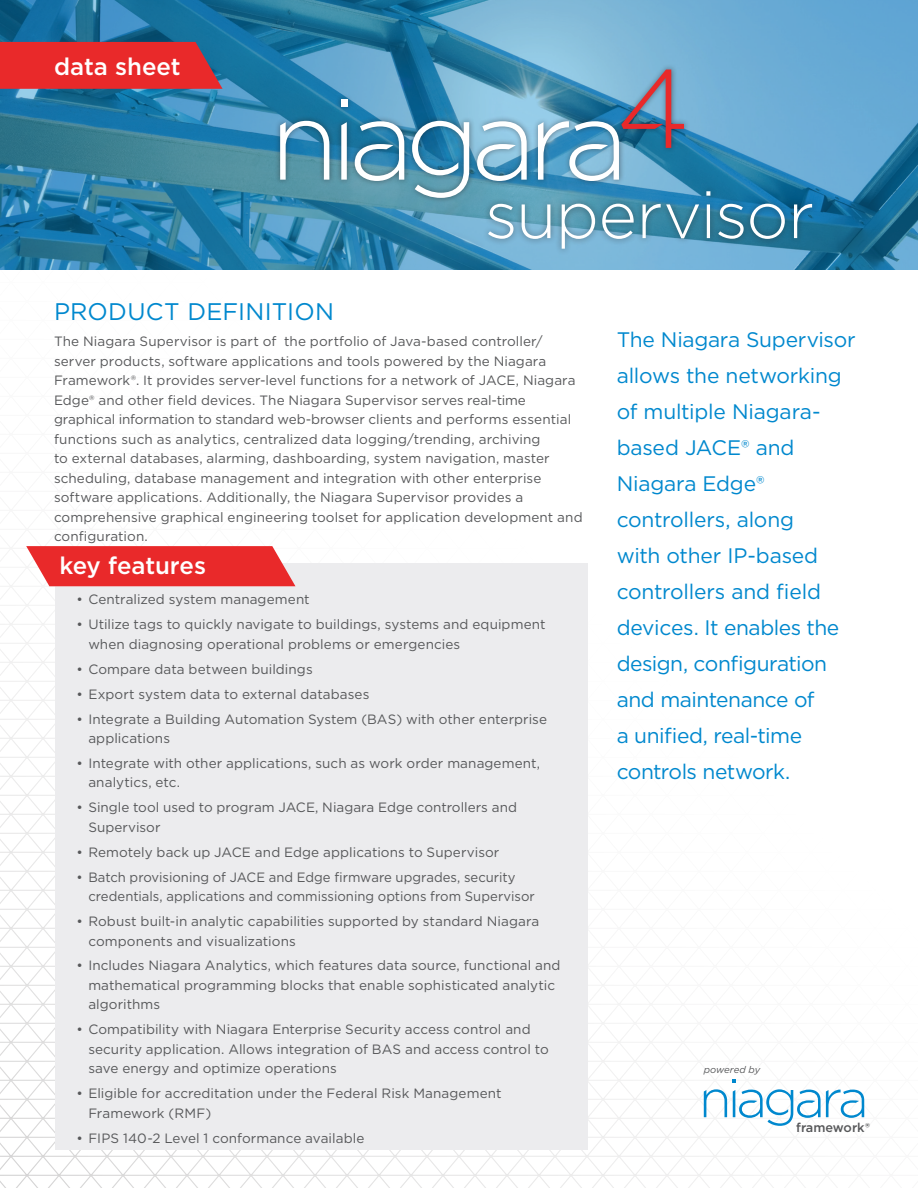
<style>
.page{position:relative;width:918px;height:1188px;background:#fff}
.page>*{position:absolute;margin:0;border:0;box-sizing:border-box;transform-origin:0 0}
.t1{font:300 66px "Gotham";letter-spacing:-.015em;color:#fff}
.t2{font:500 24px "Gotham";letter-spacing:-.005em;color:#fff}
.t3{font:24px "Gotham";letter-spacing:.01em;color:#0088ce}
.Sub_Header{font:21px/36px "Gotham";letter-spacing:-.02em;color:#0088ce}
.t4{font:13.5px/19.5px "Gotham";letter-spacing:.005em;color:#57585a}
.t5{font:500 12.75px "Gotham";color:#57585a}
.t6{font:italic 9.6px "Gotham";color:#57585a}
</style>
<div class="page">
<img style="left:0;top:0;width:918px;height:270px">
<svg style="left:0;top:42px;width:223px;height:47px;background:#db2e31"></svg>
<svg style="left:704px;top:1089px;width:23px;height:28px"></svg>
<svg style="left:732px;top:1079px;width:4px;height:4px"></svg>
<svg style="left:733px;top:1089px;width:131px;height:37px"></svg>
<div style="left:482px;top:184px;width:337px;height:72px;background:#231f20;opacity:.5"></div>
<div style="left:274px;top:64px;width:416px;height:140px;background:#231f20;opacity:.5"></div>
<svg style="left:280px;top:121px;width:49px;height:59px"></svg>
<div style="left:341px;top:100px;width:6px;height:7px;background:#fff"></div>
<svg style="left:341px;top:122px;width:6px;height:58px"></svg>
<svg style="left:412px;top:121px;width:57px;height:77px"></svg>
<svg style="left:355px;top:121px;width:49px;height:60px"></svg>
<svg style="left:477px;top:121px;width:50px;height:60px"></svg>
<svg style="left:538px;top:70px;width:146px;height:111px;background:#6c9ab8"></svg>
<div style="left:55px;top:563px;width:533px;height:586px;background:#ececee"></div>
<svg style="left:26px;top:546px;width:269px;height:40px;background:#ea3b3c"></svg>
<p class="t2" style="left:54px;top:51px;width:128px">data sheet</p>
<p class="t1" style="left:485px;top:173px;width:331px">supervisor</p>
<p class="t3" style="left:54px;top:296px;width:282px">PRODUCT DEFINITION</p>
<p class="t4" style="left:54px;top:331px;width:530px">The Niagara Supervisor is part of the portfolio of Java-based controller/ server products, software applications and tools powered by the Niagara Framework®. It provides server-level functions for a network of JACE, Niagara Edge® and other field devices. The Niagara Supervisor serves real-time graphical information to standard web-browser clients and performs essential functions such as analytics, centralized data logging/trending, archiving<br>to external databases, alarming, dashboarding, system navigation, master scheduling, database management and integration with other enterprise software applications. Additionally, the Niagara Supervisor provides a comprehensive graphical engineering toolset for application development and configuration.</p>
<p class="t2" style="left:59px;top:550px;width:148px">key features</p>
<p class="t4" style="left:76px;top:590px;width:235px">• Centralized system management</p>
<p class="t4" style="left:88px;top:615px;width:459px;text-indent:-12px">• Utilize tags to quickly navigate to buildings, systems and equipment when diagnosing operational problems or emergencies</p>
<p class="t4" style="left:76px;top:659px;width:238px">• Compare data between buildings</p>
<p class="t4" style="left:76px;top:684px;width:295px">• Export system data to external databases</p>
<p class="t4" style="left:88px;top:709px;width:460px;text-indent:-12px">• Integrate a Building Automation System (BAS) with other enterprise applications</p>
<p class="t4" style="left:88px;top:753px;width:453px;text-indent:-12px">• Integrate with other applications, such as work order management, analytics, etc.</p>
<p class="t4" style="left:88px;top:798px;width:430px;text-indent:-12px">• Single tool used to program JACE, Niagara Edge controllers and<br>Supervisor</p>
<p class="t4" style="left:76px;top:842px;width:425px">• Remotely back up JACE and Edge applications to Supervisor</p>
<p class="t4" style="left:88px;top:867px;width:448px;text-indent:-12px">• Batch provisioning of JACE and Edge firmware upgrades, security credentials, applications and commissioning options from Supervisor</p>
<p class="t4" style="left:88px;top:911px;width:453px;text-indent:-12px">• Robust built-in analytic capabilities supported by standard Niagara components and visualizations</p>
<p class="t4" style="left:88px;top:956px;width:474px;text-indent:-12px">• Includes Niagara Analytics, which features data source, functional and mathematical programming blocks that enable sophisticated analytic algorithms</p>
<p class="t4" style="left:88px;top:1020px;width:462px;text-indent:-12px">• Compatibility with Niagara Enterprise Security access control and security application. Allows integration of BAS and access control to save energy and optimize operations</p>
<p class="t4" style="left:88px;top:1083px;width:415px;text-indent:-12px">• Eligible for accreditation under the Federal Risk Management<br>Framework (RMF)</p>
<p class="t4" style="left:76px;top:1128px;width:289px">• FIPS 140-2 Level 1 conformance available</p>
<p class="Sub_Header" style="left:617px;top:321px;width:240px">The Niagara Supervisor allows the networking of multiple Niagara&shy;based JACE® and<br>Niagara Edge® controllers, along<br>with other IP-based controllers and field devices. It enables the design, configuration and maintenance of<br>a unified, real-time controls network.</p>
<p class="t6" style="left:704px;top:1063px;width:58px">powered by</p>
<p class="t5" style="left:796px;top:1119px;width:75px">framework®</p>
</div>
